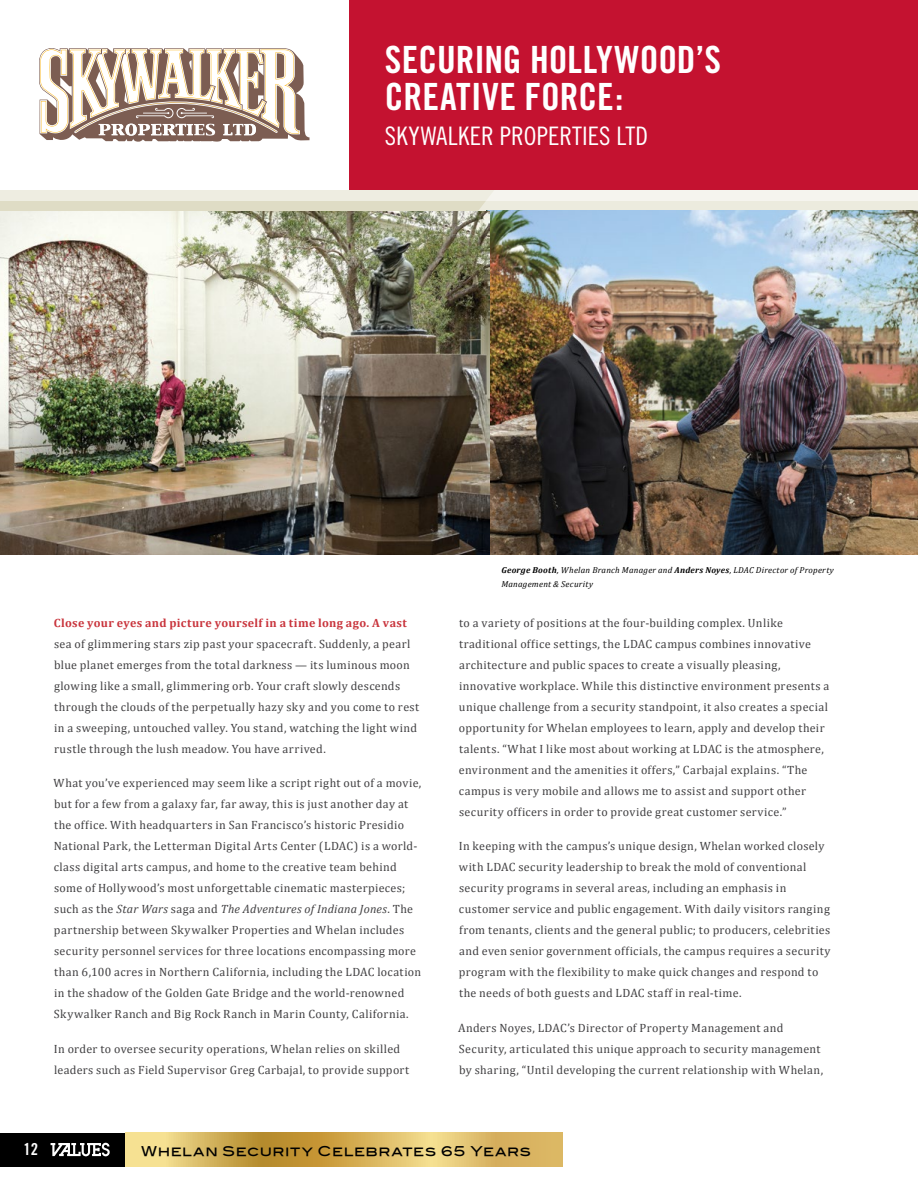
<style>
.page{position:relative;width:918px;height:1188px;background:#fff}
.page>*{position:absolute;margin:0;border:0;box-sizing:border-box;transform-origin:0 0}
.t1{font:37.5px/37.5px "Trade Gothic Bold Cond Twenty";color:#fff}
.t2{font:25.5px "Trade Gothic Cond Eighteen";letter-spacing:.005em;color:#fff}
.t3{font:16.5px "Trade Gothic Bold Cond Twenty";color:#fff}
.t4{font:13.5px "Blair Md ITCTT Medium";letter-spacing:.045em;color:#000}
.t5{font:12px/21px "Cambria";letter-spacing:.03em;color:#414042}
.t6{font:700 12px "Cambria";letter-spacing:.03em;color:#c9353d}
.t7{font:italic 8.7px/13.5px "Cambria";letter-spacing:.03em;color:#000}
.s1{font-style:italic}
.s2{font-weight:700}
</style>
<div class="page">
<div style="left:0;top:0;width:918px;height:200px;background:linear-gradient(to right,#ecebdd,#f6f5f1)"></div>
<div style="left:0;top:0;width:918px;height:190px;background:#c41230"></div>
<div style="left:0;top:1133px;width:131px;height:34px;background:#000"></div>
<svg style="left:126px;top:1133px;width:437px;height:34px;background:#d9b761"></svg>
<svg style="left:51px;top:1143px;width:59px;height:13px"></svg>
<img style="left:486px;top:211px;width:432px;height:343px">
<img style="left:0;top:212px;width:489px;height:342px">
<div style="left:0;top:0;width:349px;height:190px;background:#fff"></div>
<svg style="left:39px;top:48px;width:271px;height:94px"></svg>
<h1 class="t1" style="left:385px;top:41px;width:338px">SECURING HOLLYWOOD’S<br>CREATIVE FORCE:</h1>
<h2 class="t2" style="left:385px;top:121px;width:265px">SKYWALKER PROPERTIES LTD</h2>
<p class="t6" style="left:54px;top:614px;width:355px">Close your eyes and picture yourself in a time long ago. A vast</p>
<p class="t5" style="left:54px;top:633px;width:367px">sea of glimmering stars zip past your spacecraft. Suddenly, a pearl blue planet emerges from the total darkness — its luminous moon glowing like a small, glimmering orb. Your craft slowly descends through the clouds of the perpetually hazy sky and you come to rest in a sweeping, untouched valley. You stand, watching the light wind rustle through the lush meadow. You have arrived.</p>
<p class="t5" style="left:54px;top:772px;width:369px">What you’ve experienced may seem like a script right out of a movie, but for a few from a galaxy far, far away, this is just another day at the office. With headquarters in San Francisco’s historic Presidio National Park, the Letterman Digital Arts Center (LDAC) is a world&shy;class digital arts campus, and home to the creative team behind some of Hollywood’s most unforgettable cinematic masterpieces; such as the <span class="s1">Star Wars</span> saga and <span class="s1">The Adventures of Indiana Jones</span>. The partnership between Skywalker Properties and Whelan includes security personnel services for three locations encompassing more than 6,100 acres in Northern California, including the LDAC location in the shadow of the Golden Gate Bridge and the world-renowned Skywalker Ranch and Big Rock Ranch in Marin County, California.</p>
<p class="t5" style="left:54px;top:1038px;width:357px">In order to oversee security operations, Whelan relies on skilled leaders such as Field Supervisor Greg Carbajal, to provide support</p>
<p class="t7" style="left:501px;top:563px;width:334px"><span class="s2">George Booth</span>, Whelan Branch Manager and <span class="s2">Anders Noyes</span>, LDAC Director of Property<br>Management &amp; Security</p>
<p class="t5" style="left:459px;top:612px;width:372px">to a variety of positions at the four-building complex. Unlike traditional office settings, the LDAC campus combines innovative architecture and public spaces to create a visually pleasing, innovative workplace. While this distinctive environment presents a unique challenge from a security standpoint, it also creates a special opportunity for Whelan employees to learn, apply and develop their talents. “What I like most about working at LDAC is the atmosphere, environment and the amenities it offers,” Carbajal explains. “The campus is very mobile and allows me to assist and support other security officers in order to provide great customer service.”</p>
<p class="t5" style="left:459px;top:835px;width:373px">In keeping with the campus’s unique design, Whelan worked closely with LDAC security leadership to break the mold of conventional security programs in several areas, including an emphasis in customer service and public engagement. With daily visitors ranging from tenants, clients and the general public; to producers, celebrities and even senior government officials, the campus requires a security program with the flexibility to make quick changes and respond to the needs of both guests and LDAC staff in real-time.</p>
<p class="t5" style="left:458px;top:1017px;width:367px">Anders Noyes, LDAC’s Director of Property Management and<br>Security, articulated this unique approach to security management by sharing, “Until developing the current relationship with Whelan,</p>
<h3 class="t3" style="left:24px;top:1140px;width:16px">12</h3>
<p class="t4" style="left:141px;top:1140px;width:391px">Whelan Security Celebrates 65 Years</p>
</div>
